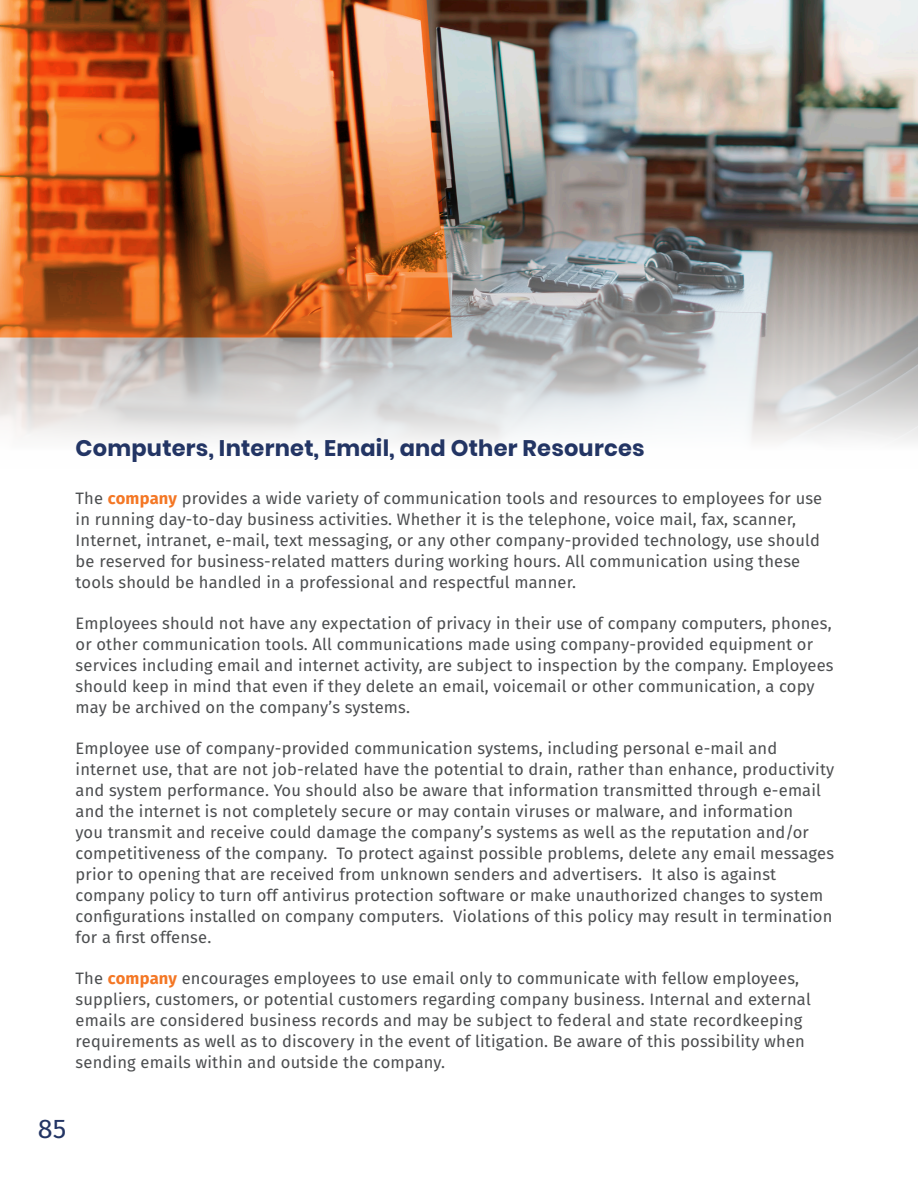
<style>
.page{position:relative;width:918px;height:1188px;background:#fff}
.page>*{position:absolute;margin:0;border:0;box-sizing:border-box;transform-origin:0 0}
.t1{font:27px "Fira Sans";color:#233564}
.Sub_title{font:700 22.5px "Poppins";letter-spacing:.01em;color:#233564}
.Body_B{font:16.5px/21px "Fira Sans";letter-spacing:.01em;color:#4c4e50}
.s1{font-weight:700;color:#f47725}
</style>
<div class="page">
<img style="left:0;top:0;width:918px;height:442px">
<img style="left:0;top:0;width:452px;height:337px">
<p class="Sub_title" style="left:76px;top:435px;width:571px">Computers, Internet, Email, and Other Resources</p>
<p class="Body_B" style="left:76px;top:487px;width:748px">The <span class="s1">company</span> provides a wide variety of communication tools and resources to employees for use in running day-to-day business activities. Whether it is the telephone, voice mail, fax, scanner, Internet, intranet, e-mail, text messaging, or any other company-provided technology, use should be reserved for business-related matters during working hours. All communication using these tools should be handled in a professional and respectful manner.</p>
<p class="Body_B" style="left:76px;top:612px;width:760px">Employees should not have any expectation of privacy in their use of company computers, phones, or other communication tools. All communications made using company-provided equipment or services including email and internet activity, are subject to inspection by the company. Employees should keep in mind that even if they delete an email, voicemail or other communication, a copy may be archived on the company’s systems.</p>
<p class="Body_B" style="left:76px;top:737px;width:760px">Employee use of company-provided communication systems, including personal e-mail and internet use, that are not job-related have the potential to drain, rather than enhance, productivity and system performance. You should also be aware that information transmitted through e-email and the internet is not completely secure or may contain viruses or malware, and information<br>you transmit and receive could damage the company’s systems as well as the reputation and/or competitiveness of the company. To protect against possible problems, delete any email messages prior to opening that are received from unknown senders and advertisers. It also is against company policy to turn off antivirus protection software or make unauthorized changes to system configurations installed on company computers. Violations of this policy may result in termination for a first offense.</p>
<p class="Body_B" style="left:76px;top:968px;width:737px">The <span class="s1">company</span> encourages employees to use email only to communicate with fellow employees, suppliers, customers, or potential customers regarding company business. Internal and external emails are considered business records and may be subject to federal and state recordkeeping requirements as well as to discovery in the event of litigation. Be aware of this possibility when sending emails within and outside the company.</p>
<h1 class="t1" style="left:38px;top:1108px;width:30px">85</h1>
</div>
